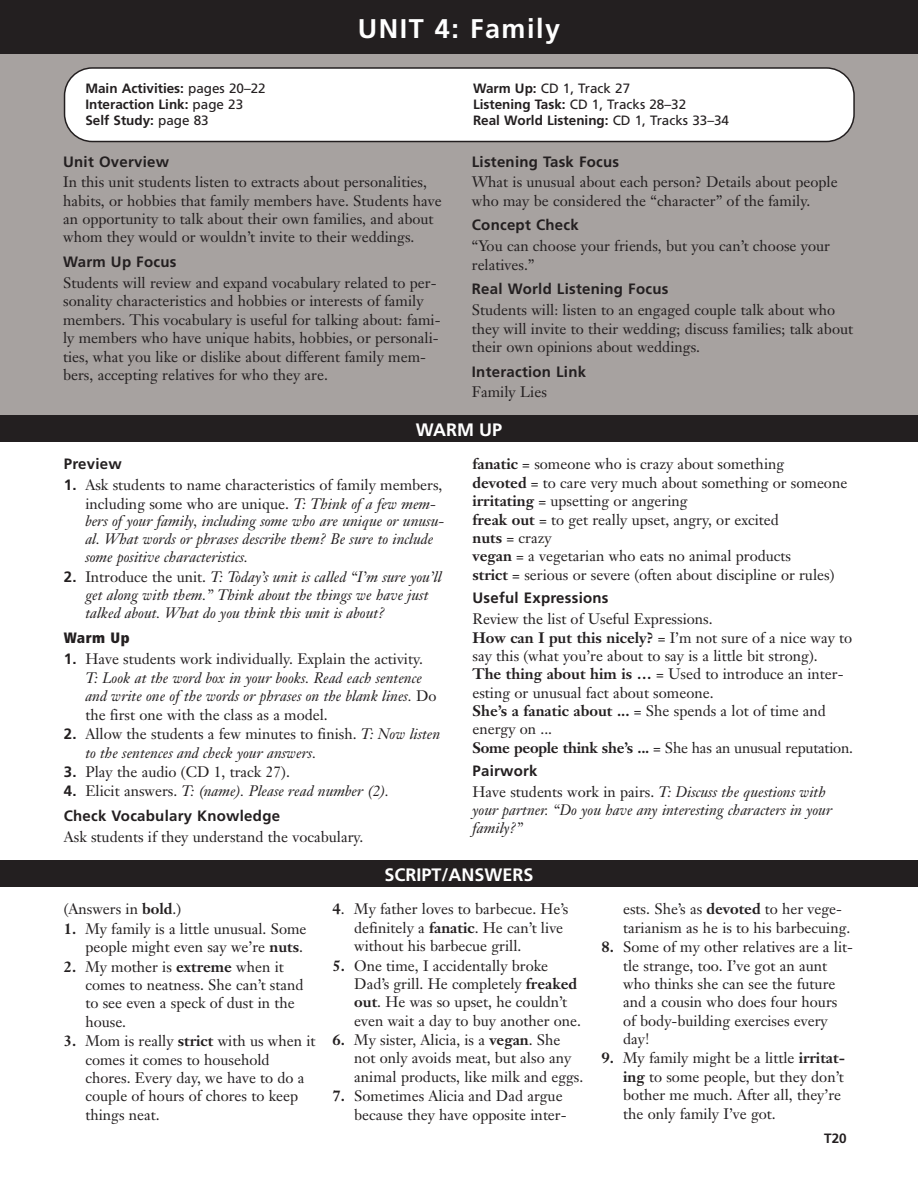
<style>
.page{position:relative;width:918px;height:1188px;background:#fff}
.page>*{position:absolute;margin:0;border:0;box-sizing:border-box;transform-origin:0 0}
.t1{font:700 27px "Frutiger";letter-spacing:.055em;color:#fff}
.t2{font:700 18px "Frutiger";color:#fff}
.t3{font:15px/18.3px "Janson Text";color:#231f20}
.t4{font:italic 15px/18px "Janson Text";color:#231f20}
.t5{font:700 15px "Frutiger";letter-spacing:.015em;color:#231f20}
.t6{font:900 condensed 15px "Frutiger";letter-spacing:.03em;color:#231f20}
.t7{font:13.5px/16.2px "Frutiger";color:#231f20}
.t8{font:700 13.5px/16.2px "Frutiger";color:#231f20}
.s1{font-weight:400}
.s2{font-weight:700}
.s3{font-family:"Frutiger";font-weight:700;font-style:normal}
.s4{font-style:normal}
.s5{font-family:"Frutiger";font-weight:700}
</style>
<div class="page">
<div style="left:0;top:0;width:918px;height:54px;background:#231f20"></div>
<div style="left:0;top:860px;width:918px;height:27px;background:#231f20"></div>
<div style="left:0;top:54px;width:918px;height:361px;background:#a7a2a0"></div>
<div style="left:64px;top:67px;width:791px;height:75px;background:#fff"></div>
<div style="left:0;top:416px;width:918px;height:26px;background:#231f20"></div>
<h1 class="t1" style="left:358px;top:18px;width:204px">UNIT 4: Family</h1>
<p class="t8" style="left:85px;top:81px;width:182px">Main Activities: <span class="s1">pages 20–22<br></span>Interaction Link: <span class="s1">page 23<br></span>Self Study: <span class="s1">page 83</span></p>
<p class="t7" style="left:473px;top:81px;width:258px"><span class="s2">Warm Up:</span> CD 1, Track 27<br><span class="s2">Listening Task:</span> CD 1, Tracks 28–32<br><span class="s2">Real World Listening:</span> CD 1, Tracks 33–34</p>
<p class="t5" style="left:63px;top:155px;width:108px">Unit Overview</p>
<p class="t3" style="left:63px;top:175px;width:380px">In this unit students listen to extracts about personalities, habits, or hobbies that family members have. Students have an opportunity to talk about their own families, and about whom they would or wouldn’t invite to their weddings.</p>
<p class="t5" style="left:63px;top:256px;width:115px">Warm Up Focus</p>
<p class="t3" style="left:63px;top:275px;width:379px">Students will review and expand vocabulary related to per&shy;sonality characteristics and hobbies or interests of family members. This vocabulary is useful for talking about: fami&shy;ly members who have unique habits, hobbies, or personali&shy;ties, what you like or dislike about different family mem&shy;bers, accepting relatives for who they are.</p>
<p class="t5" style="left:472px;top:155px;width:149px">Listening Task Focus</p>
<p class="t3" style="left:472px;top:175px;width:367px">What is unusual about each person? Details about people who may be considered the “character” of the family.</p>
<p class="t5" style="left:472px;top:219px;width:108px">Concept Check</p>
<p class="t3" style="left:472px;top:238px;width:360px">“You can choose your friends, but you can’t choose your relatives.”</p>
<p class="t5" style="left:472px;top:283px;width:198px">Real World Listening Focus</p>
<p class="t3" style="left:472px;top:302px;width:383px">Students will: listen to an engaged couple talk about who they will invite to their wedding; discuss families; talk about their own opinions about weddings.</p>
<p class="t5" style="left:472px;top:365px;width:116px">Interaction Link</p>
<p class="t3" style="left:472px;top:385px;width:77px">Family Lies</p>
<p class="t2" style="left:416px;top:422px;width:88px">WARM UP</p>
<p class="t5" style="left:64px;top:458px;width:59px">Preview</p>
<p class="t4" style="left:85px;top:478px;width:360px;text-indent:-22px"><span class="s3">1.</span> <span class="s4">Ask students to name characteristics of family members, including some who are unique.</span> T: Think of a few mem&shy;bers of your family, including some who are unique or unusu&shy;al. What words or phrases describe them? Be sure to include some positive characteristics.</p>
<p class="t4" style="left:85px;top:569px;width:358px;text-indent:-22px"><span class="s3">2.</span> <span class="s4">Introduce the unit.</span> T: Today’s unit is called “I’m sure you’ll get along with them.” Think about the things we have just talked about. What do you think this unit is about?</p>
<p class="t6" style="left:64px;top:631px;width:67px">Warm Up</p>
<p class="t4" style="left:85px;top:651px;width:353px;line-height:18.8px;text-indent:-22px"><span class="s3">1.</span> <span class="s4">Have students work individually. Explain the activity.<br></span>T: Look at the word box in your books. Read each sentence and write one of the words or phrases on the blank lines. <span class="s4">Do the first one with the class as a model.</span></p>
<p class="t4" style="left:85px;top:726px;width:356px;text-indent:-22px"><span class="s3">2.</span> <span class="s4">Allow the students a few minutes to finish.</span> T: Now listen to the sentences and check your answers.</p>
<p class="t3" style="left:64px;top:764px;width:228px"><span class="s5">3.</span> Play the audio (CD 1, track 27).</p>
<p class="t4" style="left:64px;top:784px;width:327px"><span class="s3">4.</span> <span class="s4">Elicit answers.</span> T: (name). Please read number (2).</p>
<p class="t5" style="left:64px;top:810px;width:218px">Check Vocabulary Knowledge</p>
<p class="t3" style="left:64px;top:829px;width:301px">Ask students if they understand the vocabulary.</p>
<p class="t3" style="left:472px;top:457px;width:376px"><span class="s2">fanatic</span> = someone who is crazy about something<br><span class="s2">devoted</span> = to care very much about something or someone <span class="s2">irritating</span> = upsetting or angering<br><span class="s2">freak out</span> = to get really upset, angry, or excited<br><span class="s2">nuts</span> = crazy<br><span class="s2">vegan</span> = a vegetarian who eats no animal products<br><span class="s2">strict</span> = serious or severe (often about discipline or rules)</p>
<p class="t5" style="left:472px;top:592px;width:138px">Useful Expressions</p>
<p class="t3" style="left:472px;top:611px;width:382px">Review the list of Useful Expressions.<br><span class="s2">How can I put this nicely?</span> = I’m not sure of a nice way to say this (what you’re about to say is a little bit strong).<br><span class="s2">The thing about him is …</span> = Used to introduce an inter&shy;esting or unusual fact about someone.<br><span class="s2">She’s a fanatic about ...</span> = She spends a lot of time and energy on ...<br><span class="s2">Some people think she’s ...</span> = She has an unusual reputation.</p>
<p class="t5" style="left:472px;top:765px;width:67px">Pairwork</p>
<p class="t4" style="left:472px;top:785px;width:361px"><span class="s4">Have students work in pairs.</span> T: Discuss the questions with your partner. “Do you have any interesting characters in your family?”</p>
<p class="t3" style="left:64px;top:901px;width:119px">(Answers in <span class="s2">bold</span>.)</p>
<p class="t3" style="left:64px;top:921px;width:244px;text-align:right"><span class="s2">1.</span> My family is a little unusual. Some people might even say we’re <span class="s2">nuts</span>.</p>
<p class="t3" style="left:85px;top:959px;width:220px;text-indent:-22px"><span class="s2">2.</span> My mother is <span class="s2">extreme</span> when it comes to neatness. She can’t stand to see even a speck of dust in the house.</p>
<p class="t3" style="left:85px;top:1033px;width:232px;text-indent:-22px"><span class="s2">3.</span> Mom is really <span class="s2">strict</span> with us when it comes it comes to household chores. Every day, we have to do a couple of hours of chores to keep things neat.</p>
<p class="t2" style="left:384px;top:867px;width:151px">SCRIPT/ANSWERS</p>
<p class="t3" style="left:354px;top:901px;width:216px;text-indent:-22px"><span class="s2">4</span>. My father loves to barbecue. He’s definitely a <span class="s2">fanatic</span>. He can’t live without his barbecue grill.</p>
<p class="t3" style="left:354px;top:958px;width:228px;text-indent:-22px"><span class="s2">5.</span> One time, I accidentally broke Dad’s grill. He completely <span class="s2">freaked out</span>. He was so upset, he couldn’t even wait a day to buy another one.</p>
<p class="t3" style="left:354px;top:1032px;width:231px;text-indent:-22px"><span class="s2">6.</span> My sister, Alicia, is a <span class="s2">vegan</span>. She not only avoids meat, but also any animal products, like milk and eggs.</p>
<p class="t3" style="left:333px;top:1088px;width:235px;text-align:right"><span class="s2">7.</span> Sometimes Alicia and Dad argue because they have opposite inter-</p>
<p class="t3" style="left:623px;top:901px;width:229px">ests. She’s as <span class="s2">devoted</span> to her vege&shy;tarianism as he is to his barbecuing.</p>
<p class="t3" style="left:623px;top:939px;width:231px;text-indent:-22px"><span class="s2">8.</span> Some of my other relatives are a lit&shy;tle strange, too. I’ve got an aunt who thinks she can see the future and a cousin who does four hours of body-building exercises every day!</p>
<p class="t3" style="left:623px;top:1051px;width:223px;text-indent:-22px"><span class="s2">9.</span> My family might be a little <span class="s2">irritat&shy;ing</span> to some people, but they don’t bother me much. After all, they’re the only family I’ve got.</p>
<p class="t8" style="left:824px;top:1132px;width:24px">T20</p>
</div>
